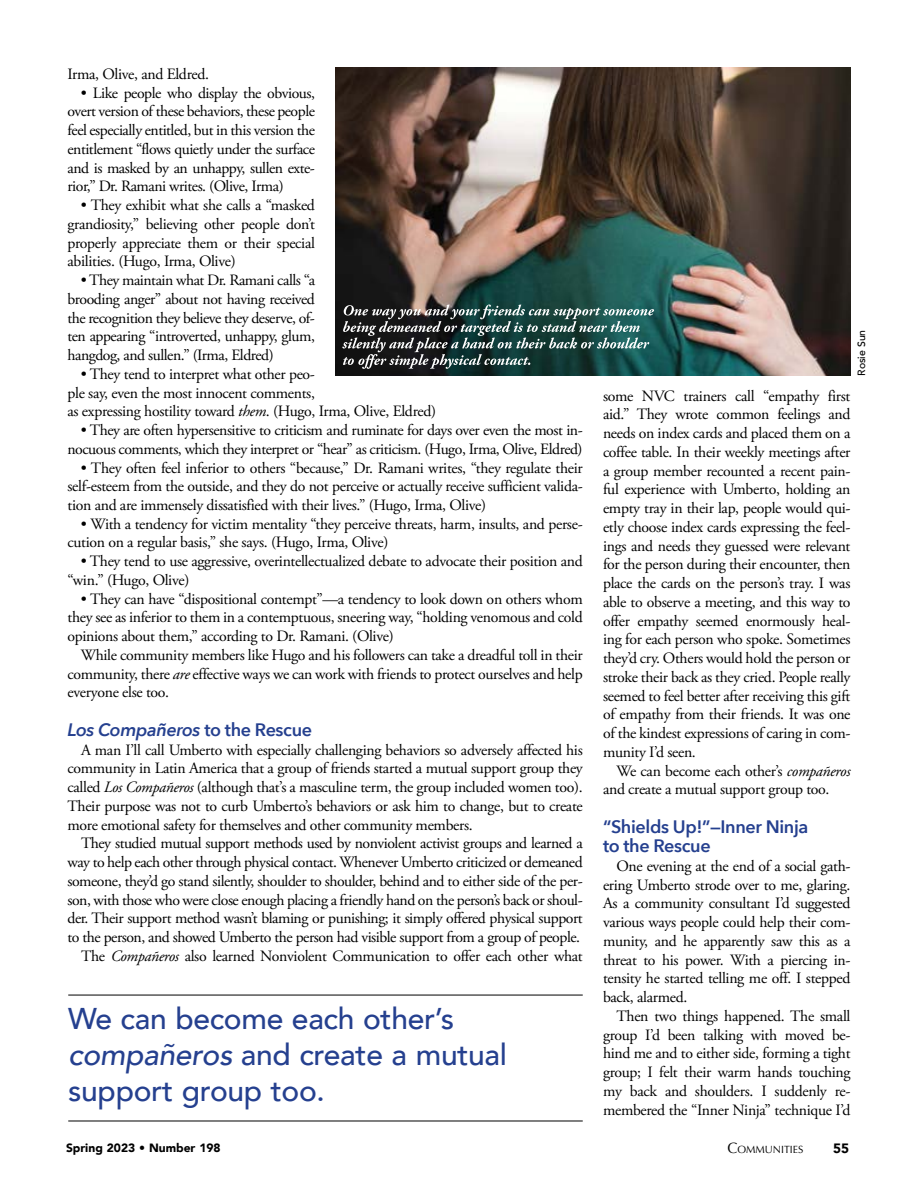
<style>
.page{position:relative;width:918px;height:1188px;background:#fff}
.page>*{position:absolute;margin:0;border:0;box-sizing:border-box;transform-origin:0 0}
.t1{font:500 30px/36px "Avenir";letter-spacing:-.01em;color:#25408f}
.t2{font:600 18px/19.5px "Avenir Next";letter-spacing:-.02em;color:#25408f}
.t3{font:italic 600 18px "Avenir Next";letter-spacing:-.02em;color:#25408f}
.t4{font:15.75px/18.8px "Adobe Garamond Pro";letter-spacing:-.02em;color:#000;text-align:justify}
.t5{font:900 13.5px "Avenir";color:#000}
.t6{font:900 12px "Avenir";color:#000}
.t7{font:10.5px "Optima";color:#000}
.t8{font:500 10.5px "Avenir";color:#000}
.s1{font-style:italic}
.s2{font-style:normal}
.s3{font-size:15px}
</style>
<div class="page">
<img style="left:335px;top:68px;width:515px;height:308px">
<hr style="left:68px;top:995px;width:515px;height:1px;background:#000">
<hr style="left:68px;top:1121px;width:515px;height:1px;background:#000">
<svg style="left:342px;top:305px;width:312px;height:64px;background:#3f5756"></svg>
<p class="t4" style="left:68px;top:65px;width:143px">Irma, Olive, and Eldred.</p>
<p class="t4" style="left:68px;top:84px;width:249px;text-indent:13px">• Like people who display the obvious, overt version of these behaviors, these people feel especially entitled, but in this version the entitlement “flows quietly under the surface and is masked by an unhappy, sullen exte&shy;rior,” Dr. Ramani writes. (Olive, Irma)</p>
<p class="t4" style="left:68px;top:196px;width:249px;text-indent:13px">• They exhibit what she calls a “masked grandiosity,” believing other people don’t properly appreciate them or their special abilities. (Hugo, Irma, Olive)</p>
<p class="t4" style="left:68px;top:271px;width:249px;text-indent:13px">• They maintain what Dr. Ramani calls “a brooding anger” about not having received the recognition they believe they deserve, of&shy;ten appearing “introverted, unhappy, glum, hangdog, and sullen.” (Irma, Eldred)</p>
<p class="t4" style="left:68px;top:365px;width:370px;text-align:left;text-indent:13px">• They tend to interpret what other peo-<br>ple say, even the most innocent comments,<br>as expressing hostility toward <span class="s1">them</span>. (Hugo, Irma, Olive, Eldred)</p>
<p class="t4" style="left:68px;top:421px;width:517px;text-align:right">• They are often hypersensitive to criticism and ruminate for days over even the most in&shy;nocuous comments, which they interpret or “hear” as criticism. (Hugo, Irma, Olive, Eldred)</p>
<p class="t4" style="left:68px;top:459px;width:517px;text-indent:13px">• They often feel inferior to others “because,” Dr. Ramani writes, “they regulate their self-esteem from the outside, and they do not perceive or actually receive sufficient valida&shy;tion and are immensely dissatisfied with their lives.” (Hugo, Irma, Olive)</p>
<p class="t4" style="left:68px;top:515px;width:517px;text-indent:13px">• With a tendency for victim mentality “they perceive threats, harm, insults, and perse&shy;cution on a regular basis,” she says. (Hugo, Irma, Olive)</p>
<p class="t4" style="left:68px;top:552px;width:517px;text-indent:13px">• They tend to use aggressive, overintellectualized debate to advocate their position and “win.” (Hugo, Olive)</p>
<p class="t4" style="left:68px;top:590px;width:517px;text-indent:13px">• They can have “dispositional contempt”—a tendency to look down on others whom they see as inferior to them in a contemptuous, sneering way, “holding venomous and cold opinions about them,” according to Dr. Ramani. (Olive)</p>
<p class="t4" style="left:68px;top:646px;width:517px;text-indent:13px">While community members like Hugo and his followers can take a dreadful toll in their community, there <span class="s1">are</span> effective ways we can work with friends to protect ourselves and help everyone else too.</p>
<p class="t3" style="left:68px;top:714px;width:246px">Los Compañeros <span class="s2">to the Rescue</span></p>
<p class="t4" style="left:68px;top:741px;width:517px;text-indent:13px">A man I’ll call Umberto with especially challenging behaviors so adversely affected his community in Latin America that a group of friends started a mutual support group they called <span class="s1">Los Compañeros</span> (although that’s a masculine term, the group included women too).<br>Their purpose was not to curb Umberto’s behaviors or ask him to change, but to create more emotional safety for themselves and other community members.</p>
<p class="t4" style="left:68px;top:835px;width:517px;text-align:right">They studied mutual support methods used by nonviolent activist groups and learned a way to help each other through physical contact. Whenever Umberto criticized or demeaned someone, they’d go stand silently, shoulder to shoulder, behind and to either side of the per&shy;son, with those who were close enough placing a friendly hand on the person’s back or shoul&shy;der. Their support method wasn’t blaming or punishing; it simply offered physical support to the person, and showed Umberto the person had visible support from a group of people.<br>The <span class="s1">Compañeros</span> also learned Nonviolent Communication to offer each other what</p>
<h1 class="t1" style="left:68px;top:999px;width:440px">We can become each other’s <span class="s1">compañeros</span> and create a mutual support group too.</h1>
<p class="t8" style="left:852px;top:376px;width:48px;rotate:-90deg">Rosie Sun</p>
<p class="t4" style="left:603px;top:387px;width:249px">some NVC trainers call “empathy first aid.” They wrote common feelings and needs on index cards and placed them on a coffee table. In their weekly meetings after a group member recounted a recent pain&shy;ful experience with Umberto, holding an empty tray in their lap, people would qui&shy;etly choose index cards expressing the feel&shy;ings and needs they guessed were relevant for the person during their encounter, then place the cards on the person’s tray. I was able to observe a meeting, and this way to offer empathy seemed enormously heal&shy;ing for each person who spoke. Sometimes they’d cry. Others would hold the person or stroke their back as they cried. People really seemed to feel better after receiving this gift of empathy from their friends. It was one of the kindest expressions of caring in com&shy;munity I’d seen.</p>
<p class="t4" style="left:603px;top:762px;width:249px;text-indent:13px">We can become each other’s <span class="s1">compañeros </span>and create a mutual support group too.</p>
<p class="t2" style="left:603px;top:816px;width:207px">“Shields Up!”—Inner Ninja to the Rescue</p>
<p class="t4" style="left:603px;top:857px;width:249px;text-indent:13px">One evening at the end of a social gath&shy;ering Umberto strode over to me, glaring.<br>As a community consultant I’d suggested various ways people could help their com&shy;munity, and he apparently saw this as a threat to his power. With a piercing in&shy;tensity he started telling me off. I stepped back, alarmed.</p>
<p class="t4" style="left:603px;top:1007px;width:249px;text-indent:13px">Then two things happened. The small group I’d been talking with moved be&shy;hind me and to either side, forming a tight group; I felt their warm hands touching my back and shoulders. I suddenly re&shy;membered the “Inner Ninja” technique I’d</p>
<p class="t6" style="left:66px;top:1138px;width:156px">Spring 2023 • Number 198</p>
<p class="t7" style="left:727px;top:1144px;width:77px"><span class="s3">C</span>OMMUNITIES</p>
<p class="t5" style="left:833px;top:1137px;width:17px">55</p>
</div>
